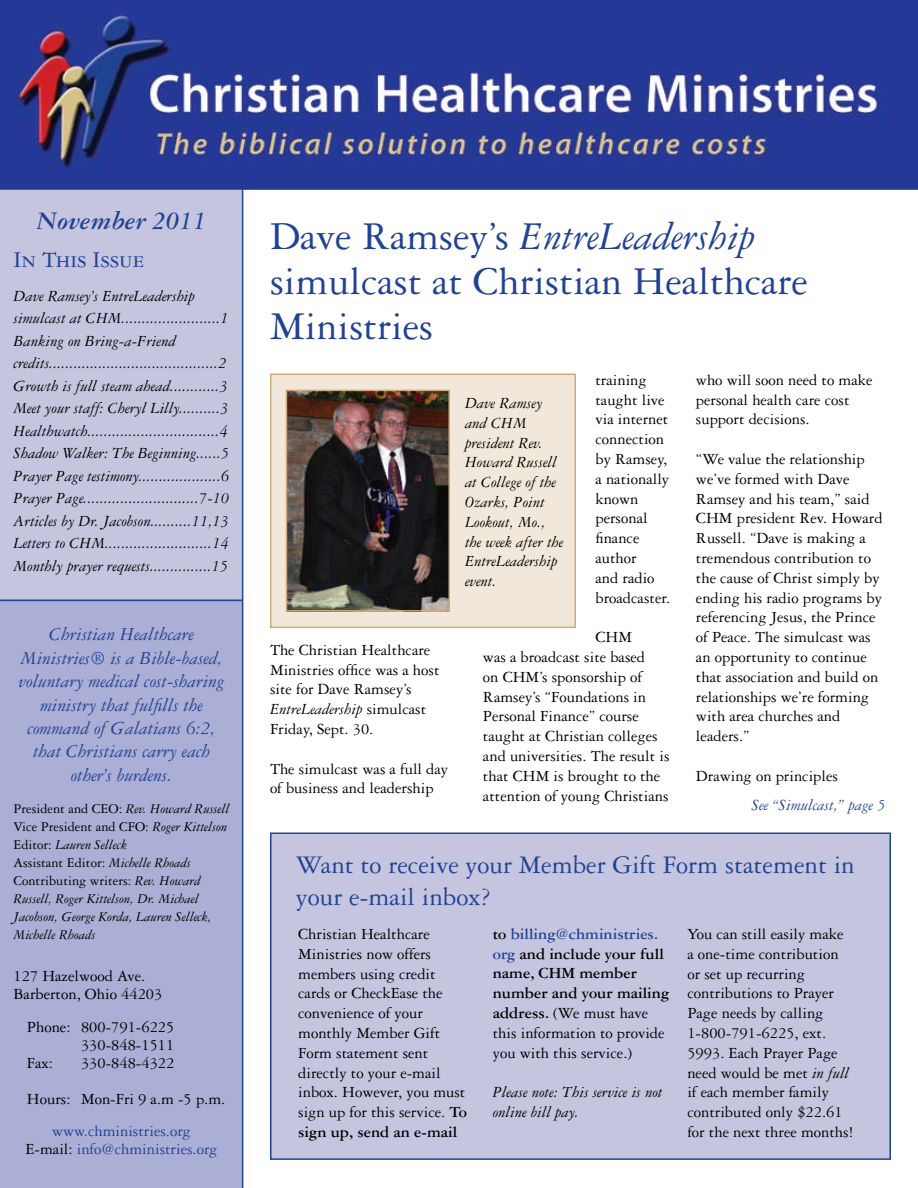
<style>
.page{position:relative;width:918px;height:1188px;background:#fff}
.page>*{position:absolute;margin:0;border:0;box-sizing:border-box;transform-origin:0 0}
.t1{font:42px/45px "Garamond Three";color:#214292}
.t2{font:27px/32.4px "Garamond Three";color:#214292}
.t3{font:italic 700 27px "Garamond Three";color:#214292}
.t4{font:24px "Garamond Three SC";color:#214292}
.t5{font:italic 19.5px/23.4px "Garamond Three";color:#214292;text-align:center}
.t6{font:16.5px/19.8px "Garamond Three";color:#000}
.t7{font:italic 16.5px/22.5px "Garamond Three";color:#000}
.t8{font:700 16.5px/19.8px "Garamond Three";color:#000}
.t9{font:16.5px/18px "Garamond Three";color:#214292;text-align:center}
.t10{font:italic 16.5px "Garamond Three";color:#214292}
.t11{font:italic 14.25px/18px "Garamond Three";color:#000}
.s1{font-style:normal}
.s2{color:#000}
.s3{font-style:italic}
.s4{font-weight:700}
.s5{color:#214292}
.s6{font-weight:400}
</style>
<div class="page">
<img style="left:0;top:0;width:918px;height:188px">
<div style="left:0;top:190px;width:243px;height:409px;background:#c5c5e0"></div>
<div style="left:0;top:599px;width:243px;height:589px;background:#abaed5"></div>
<hr style="left:0;top:188px;width:918px;height:2px;background:#214292">
<hr style="left:0;top:600px;width:243px;height:1px;background:#214292">
<hr style="left:242px;top:189px;width:1px;height:999px;background:#214292">
<div style="left:270px;top:832px;width:621px;height:328px;background:#c5c5e0;border:2px solid #214292"></div>
<div style="left:270px;top:374px;width:306px;height:254px;background:#f1e8db;border:2px solid #d0ab7b"></div>
<img style="left:289px;top:393px;width:158px;height:216px">
<div style="left:286px;top:390px;width:164px;height:222px;border:2px solid #d0ab7b"></div>
<h2 class="t3" style="left:36px;top:206px;width:172px">November 2011</h2>
<h3 class="t4" style="left:14px;top:247px;width:133px">In This Issue</h3>
<p class="t7" style="left:14px;top:285px;width:218px">Dave Ramsey’s EntreLeadership simulcast at CHM........................1<br>Banking on Bring-a-Friend credits.........................................2<br>Growth is full steam ahead............3<br>Meet your staff: Cheryl Lilly..........3<br>Healthwatch................................4<br>Shadow Walker: The Beginning......5<br>Prayer Page testimony....................6<br>Prayer Page............................7-10<br>Articles by Dr. Jacobson..........11,13<br>Letters to CHM..........................14<br>Monthly prayer requests...............15</p>
<p class="t5" style="left:19px;top:623px;width:207px">Christian Healthcare<br>Ministries® is a Bible-based, voluntary medical cost-sharing ministry that fulfills the command of Galatians 6:2, that Christians carry each other’s burdens.</p>
<p class="t11" style="left:14px;top:800px;width:217px"><span class="s1">President and CEO:</span> Rev. Howard Russell <span class="s1">Vice President and CFO:</span> Roger Kittelson <span class="s1">Editor:</span> Lauren Selleck<br><span class="s1">Assistant Editor:</span> Michelle Rhoads <span class="s1">Contributing writers:</span> Rev. Howard Russell, Roger Kittelson, Dr. Michael Jacobson, George Korda, Lauren Selleck, Michelle Rhoads</p>
<p class="t6" style="left:14px;top:967px;width:150px;line-height:18px">127 Hazelwood Ave.<br>Barberton, Ohio 44203</p>
<p class="t6" style="left:27px;top:1017px;width:149px">Phone: 800-791-6225</p>
<p class="t6" style="left:81px;top:1035px;width:95px">330-848-1511</p>
<p class="t6" style="left:27px;top:1053px;width:28px">Fax:</p>
<p class="t6" style="left:27px;top:1045px;width:200px;line-height:36px;text-align:center">330-848-4322<br>Hours: Mon-Fri 9 a.m -5 p.m.</p>
<p class="t9" style="left:25px;top:1122px;width:194px">www.chministries.org<br><span class="s2">E-mail:</span> info@chministries.org</p>
<h1 class="t1" style="left:270px;top:213px;width:539px">Dave Ramsey’s <span class="s3">EntreLeadership </span>simulcast at Christian Healthcare<br>Ministries</h1>
<p class="t6" style="left:270px;top:640px;width:171px">The Christian Healthcare<br>Ministries office was a host site for Dave Ramsey’s<br><span class="s3">EntreLeadership</span> simulcast<br>Friday, Sept. 30.</p>
<p class="t6" style="left:270px;top:759px;width:180px">The simulcast was a full day of business and leadership</p>
<p class="t6" style="left:595px;top:370px;width:76px">training taught live via internet connection by Ramsey, a nationally known personal finance author<br>and radio broadcaster.</p>
<p class="t6" style="left:483px;top:627px;width:188px;text-indent:112px">CHM<br>was a broadcast site based<br>on CHM’s sponsorship of<br>Ramsey’s “Foundations in<br>Personal Finance” course taught at Christian colleges and universities. The result is that CHM is brought to the attention of young Christians</p>
<p class="t7" style="left:465px;top:393px;width:100px;line-height:19.8px">Dave Ramsey and CHM president Rev.<br>Howard Russell at College of the<br>Ozarks, Point<br>Lookout, Mo., the week after the<br>EntreLeadership event.</p>
<p class="t6" style="left:696px;top:370px;width:178px">who will soon need to make personal health care cost support decisions.</p>
<p class="t6" style="left:696px;top:449px;width:188px">“We value the relationship we’ve formed with Dave<br>Ramsey and his team,” said<br>CHM president Rev. Howard<br>Russell. “Dave is making a tremendous contribution to the cause of Christ simply by ending his radio programs by referencing Jesus, the Prince of Peace. The simulcast was an opportunity to continue that association and build on relationships we’re forming with area churches and leaders.”</p>
<p class="t6" style="left:696px;top:766px;width:144px">Drawing on principles</p>
<p class="t10" style="left:752px;top:796px;width:135px">See “Simulcast,” page 5</p>
<h2 class="t2" style="left:296px;top:848px;width:560px">Want to receive your Member Gift Form statement in your e-mail inbox?</h2>
<p class="t6" style="left:298px;top:924px;width:170px">Christian Healthcare<br>Ministries now offers members using credit cards or CheckEase the convenience of your monthly Member Gift<br>Form statement sent directly to your e-mail inbox. However, you must sign up for this service. <span class="s4">To sign up, send an e-mail</span></p>
<p class="t8" style="left:493px;top:924px;width:178px">to <span class="s5">billing@chministries. org</span> and include your full name, CHM member number and your mailing address. <span class="s6">(We must have this information to provide you with this service.)</span></p>
<p class="t7" style="left:493px;top:1083px;width:171px;line-height:19.8px">Please note: This service is not online bill pay.</p>
<p class="t6" style="left:687px;top:924px;width:167px">You can still easily make a one-time contribution or set up recurring contributions to Prayer<br>Page needs by calling<br>1-800-791-6225, ext.<br>5993. Each Prayer Page need would be met <span class="s3">in full </span>if each member family contributed only $22.61 for the next three months!</p>
</div>
